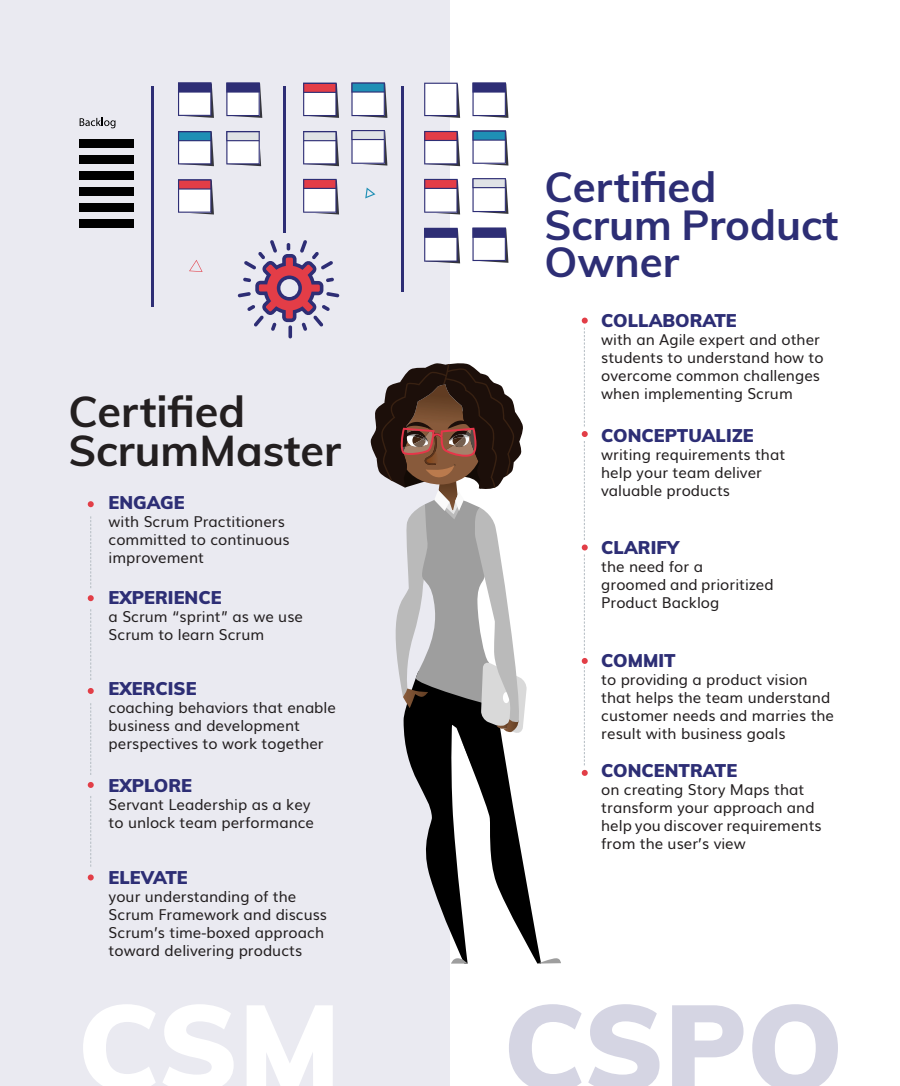
<style>
.page{position:relative;width:900px;height:1086px;background:#fff}
.page>*{position:absolute;margin:0;border:0;box-sizing:border-box;transform-origin:0 0}
.t1{font:900 120px "Muli";color:#d5d5e3}
.t2{font:900 120px "Muli";color:#fff}
.t3{font:700 43.2px/39px "Muli";color:#231f20}
.t4{font:700 42px/37.7px "Muli";color:#2d2e75}
.t5{font:900 18px "Muli";color:#2d2e75}
.t6{font:15px/18px "Muli";color:#231f20}
</style>
<div class="page">
<div style="left:0;top:0;width:450px;height:1086px;background:#eaeaf1"></div>
<svg style="left:88px;top:501px;width:6px;height:6px"></svg>
<svg style="left:88px;top:688px;width:6px;height:6px"></svg>
<svg style="left:88px;top:595px;width:6px;height:6px"></svg>
<svg style="left:88px;top:782px;width:6px;height:6px"></svg>
<svg style="left:88px;top:874px;width:6px;height:6px"></svg>
<svg style="left:90px;top:516px;width:1px;height:72px"></svg>
<svg style="left:90px;top:703px;width:1px;height:72px"></svg>
<svg style="left:90px;top:609px;width:1px;height:71px"></svg>
<svg style="left:90px;top:796px;width:1px;height:71px"></svg>
<svg style="left:582px;top:318px;width:6px;height:458px"></svg>
<svg style="left:371px;top:363px;width:190px;height:601px"></svg>
<svg style="left:189px;top:260px;width:14px;height:12px"></svg>
<svg style="left:365px;top:188px;width:10px;height:10px"></svg>
<svg style="left:424px;top:83px;width:36px;height:35px"></svg>
<div style="left:79px;top:219px;width:55px;height:9px;background:#000"></div>
<div style="left:79px;top:203px;width:55px;height:9px;background:#000"></div>
<div style="left:79px;top:187px;width:55px;height:9px;background:#000"></div>
<div style="left:79px;top:171px;width:55px;height:9px;background:#000"></div>
<div style="left:79px;top:155px;width:55px;height:9px;background:#000"></div>
<div style="left:79px;top:139px;width:55px;height:9px;background:#000"></div>
<svg style="left:80px;top:118px;width:36px;height:10px"></svg>
<svg style="left:238px;top:240px;width:101px;height:91px"></svg>
<svg style="left:288px;top:325px;width:4px;height:13px"></svg>
<hr style="left:284px;top:86px;width:2px;height:146px;background:#2e2e75">
<hr style="left:151px;top:86px;width:3px;height:221px;background:#2e2e75">
<hr style="left:401px;top:86px;width:3px;height:206px;background:#2e2e75">
<svg style="left:472px;top:228px;width:36px;height:35px"></svg>
<svg style="left:424px;top:228px;width:36px;height:35px"></svg>
<svg style="left:472px;top:178px;width:36px;height:36px"></svg>
<svg style="left:424px;top:179px;width:36px;height:36px"></svg>
<svg style="left:472px;top:130px;width:36px;height:36px"></svg>
<svg style="left:424px;top:131px;width:36px;height:35px"></svg>
<svg style="left:472px;top:82px;width:36px;height:36px"></svg>
<svg style="left:303px;top:179px;width:36px;height:36px"></svg>
<svg style="left:351px;top:130px;width:36px;height:36px"></svg>
<svg style="left:303px;top:131px;width:36px;height:35px"></svg>
<svg style="left:351px;top:82px;width:36px;height:36px"></svg>
<svg style="left:303px;top:83px;width:36px;height:35px"></svg>
<svg style="left:226px;top:131px;width:35px;height:35px"></svg>
<svg style="left:226px;top:82px;width:36px;height:36px"></svg>
<svg style="left:178px;top:179px;width:36px;height:36px"></svg>
<svg style="left:178px;top:131px;width:36px;height:35px"></svg>
<svg style="left:178px;top:82px;width:36px;height:36px"></svg>
<p class="t3" style="left:68px;top:390px;width:274px">Certified<br>ScrumMaster</p>
<p class="t5" style="left:109px;top:489px;width:78px">ENGAGE</p>
<p class="t6" style="left:109px;top:511px;width:183px">with Scrum Practitioners committed to continuous improvement</p>
<p class="t5" style="left:109px;top:585px;width:114px">EXPERIENCE</p>
<p class="t6" style="left:109px;top:607px;width:196px">a Scrum “sprint” as we use<br>Scrum to learn Scrum</p>
<p class="t5" style="left:109px;top:676px;width:89px">EXERCISE</p>
<p class="t6" style="left:109px;top:698px;width:229px">coaching behaviors that enable business and development perspectives to work together</p>
<p class="t5" style="left:109px;top:772px;width:85px">EXPLORE</p>
<p class="t6" style="left:109px;top:795px;width:207px">Servant Leadership as a key to unlock team performance</p>
<p class="t5" style="left:109px;top:864px;width:81px">ELEVATE</p>
<p class="t6" style="left:109px;top:886px;width:220px">your understanding of the<br>Scrum Framework and discuss<br>Scrum’s time-boxed approach toward delivering products</p>
<p class="t4" style="left:544px;top:166px;width:295px">Certified<br>Scrum Product<br>Owner</p>
<p class="t5" style="left:601px;top:307px;width:137px">COLLABORATE</p>
<p class="t6" style="left:601px;top:329px;width:224px">with an Agile expert and other students to understand how to overcome common challenges when implementing Scrum</p>
<p class="t5" style="left:601px;top:422px;width:154px">CONCEPTUALIZE</p>
<p class="t6" style="left:601px;top:444px;width:186px">writing requirements that help your team deliver valuable products</p>
<p class="t5" style="left:601px;top:534px;width:79px">CLARIFY</p>
<p class="t6" style="left:601px;top:556px;width:174px">the need for a<br>groomed and prioritized<br>Product Backlog</p>
<p class="t5" style="left:601px;top:647px;width:76px">COMMIT</p>
<p class="t6" style="left:601px;top:669px;width:234px">to providing a product vision that helps the team understand customer needs and marries the result with business goals</p>
<p class="t5" style="left:601px;top:758px;width:137px">CONCENTRATE</p>
<p class="t6" style="left:601px;top:780px;width:222px">on creating Story Maps that transform your approach and help you discover requirements from the user’s view</p>
<p class="t2" style="left:78px;top:959px;width:265px">CSM</p>
<p class="t1" style="left:504px;top:959px;width:341px">CSPO</p>
</div>
